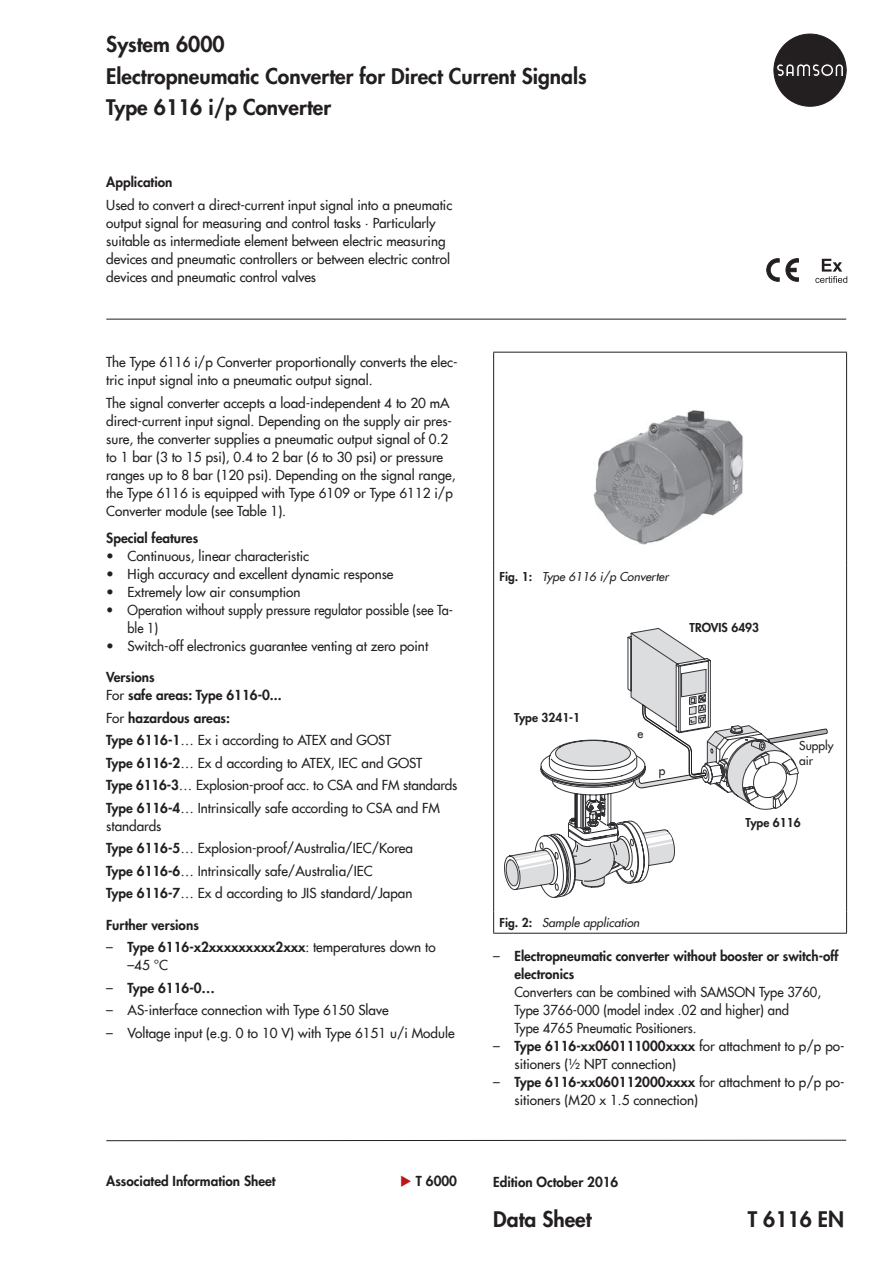
<style>
.page{position:relative;width:893px;height:1263px;background:#fff}
.page>*{position:absolute;margin:0;border:0;box-sizing:border-box;transform-origin:0 0}
.t1{font:800 21px/31.5px "Futura Com";color:#231f20}
.t2{font:500 13.5px/18px "Futura Com";color:#231f20}
.t3{font:800 13.5px/18px "Futura Com";color:#231f20}
.t4{font:500 13.5px/18px "Futura Com";color:#231f20;scale:.96 1}
.t5{font:500 13.5px/18px "Futura Com";color:#231f20;scale:.94 1}
.t6{font:italic 500 12px "Futura Com";color:#231f20}
.t7{font:800 12px "Futura Com";color:#231f20}
.t8{font:500 12px/15px "Futura Com";color:#231f20}
.s1{font-family:"Futura";font-weight:400}
.s2{font-weight:500}
.s3{font-weight:800}
.s4{font-weight:800;font-style:normal}
.s5{color:#be151b}
</style>
<div class="page">
<svg style="left:774px;top:34px;width:72px;height:72px"></svg>
<hr style="left:106px;top:319px;width:740px;height:1px;background:#231f20">
<svg style="left:106px;top:1139px;width:741px;height:2px"></svg>
<svg style="left:767px;top:259px;width:12px;height:22px"></svg>
<svg style="left:786px;top:259px;width:12px;height:22px"></svg>
<svg style="left:815px;top:259px;width:32px;height:24px"></svg>
<hr style="left:493px;top:352px;width:354px;height:1px;background:#231f20">
<hr style="left:493px;top:352px;width:1px;height:213px;background:#231f20">
<hr style="left:846px;top:352px;width:1px;height:213px;background:#231f20">
<svg style="left:493px;top:565px;width:1px;height:22px"></svg>
<svg style="left:846px;top:565px;width:1px;height:22px"></svg>
<hr style="left:493px;top:587px;width:1px;height:324px;background:#231f20">
<hr style="left:846px;top:587px;width:1px;height:324px;background:#231f20">
<svg style="left:493px;top:911px;width:1px;height:22px"></svg>
<svg style="left:846px;top:911px;width:1px;height:22px"></svg>
<hr style="left:493px;top:933px;width:354px;height:1px;background:#231f20">
<img style="left:593px;top:410px;width:150px;height:134px">
<svg style="left:504px;top:628px;width:324px;height:269px"></svg>
<h1 class="t1" style="left:106px;top:28px;width:482px">System 6000<br>Electropneumatic Converter for Direct Current Signals<br>Type 6116 i/p Converter</h1>
<p class="t3" style="left:106px;top:173px;width:68px">Application</p>
<p class="t2" style="left:106px;top:195px;width:348px">Used to convert a direct-current input signal into a pneumatic output signal for measuring and control tasks · Particularly suitable as intermediate element between electric measuring devices and pneumatic controllers or between electric control devices and pneumatic control valves</p>
<p class="t2" style="left:106px;top:352px;width:353px">The Type 6116 i/p Converter proportionally converts the elec&shy;tric input signal into a pneumatic output signal.</p>
<p class="t2" style="left:106px;top:393px;width:351px">The signal converter accepts a load-independent 4 to 20 mA direct-current input signal. Depending on the supply air pres&shy;sure, the converter supplies a pneumatic output signal of 0.2 to 1 bar (3 to 15 psi), 0.4 to 2 bar (6 to 30 psi) or pressure ranges up to 8 bar (120 psi). Depending on the signal range, the Type 6116 is equipped with Type 6109 or Type 6112 i/p Converter module (see Table 1).</p>
<p class="t3" style="left:106px;top:528px;width:93px">Special features</p>
<p class="t2" style="left:106px;top:546px;width:204px"><span class="s1">•</span> Continuous, linear characteristic</p>
<p class="t2" style="left:106px;top:564px;width:289px"><span class="s1">•</span> High accuracy and excellent dynamic response</p>
<p class="t2" style="left:106px;top:582px;width:196px"><span class="s1">•</span> Extremely low air consumption</p>
<p class="t5" style="left:128px;top:600px;width:348px;text-indent:-21px"><span class="s1">•</span> Operation without supply pressure regulator possible (see Ta&shy;ble 1)</p>
<p class="t2" style="left:106px;top:636px;width:323px"><span class="s1">•</span> Switch-off electronics guarantee venting at zero point</p>
<p class="t3" style="left:106px;top:668px;width:177px">Versions<br><span class="s2">For</span> safe areas: Type 6116-0...</p>
<p class="t2" style="left:106px;top:706px;width:352px;line-height:22.5px">For <span class="s3">hazardous areas:<br>Type 6116-1</span>… Ex i according to ATEX and GOST<br><span class="s3">Type 6116-2</span>… Ex d according to ATEX, IEC and GOST<br><span class="s3">Type 6116-3</span>… Explosion-proof acc. to CSA and FM standards <span class="s3">Type 6116-4</span>… Intrinsically safe according to CSA and FM</p>
<p class="t2" style="left:106px;top:814px;width:308px;line-height:22.5px">standards<br><span class="s3">Type 6116-5</span>… Explosion-proof/Australia/IEC/Korea <span class="s3">Type 6116-6</span>… Intrinsically safe/Australia/IEC<br><span class="s3">Type 6116-7</span>… Ex d according to JIS standard/Japan</p>
<p class="t3" style="left:106px;top:915px;width:94px">Further versions</p>
<p class="t3" style="left:128px;top:938px;width:310px;text-indent:-21px"><span class="s1">–</span> Type 6116-x2xxxxxxxxx2xxx<span class="s2">: temperatures down to –45 °C</span></p>
<p class="t3" style="left:106px;top:978px;width:110px"><span class="s1">–</span> Type 6116-0…</p>
<p class="t2" style="left:106px;top:1000px;width:284px"><span class="s1">–</span> AS-interface connection with Type 6150 Slave</p>
<p class="t2" style="left:106px;top:1023px;width:350px"><span class="s1">–</span> Voltage input (e.g. 0 to 10 V) with Type 6151 u/i Module</p>
<p class="t6" style="left:500px;top:568px;width:170px"><span class="s4">Fig. 1:</span> Type 6116 i/p Converter</p>
<p class="t7" style="left:690px;top:618px;width:71px">TROVIS 6493</p>
<p class="t7" style="left:514px;top:709px;width:67px">Type 3241-1</p>
<p class="t8" style="left:638px;top:725px;width:7px">e</p>
<p class="t8" style="left:659px;top:763px;width:8px">p</p>
<p class="t8" style="left:799px;top:737px;width:36px">Supply air</p>
<p class="t7" style="left:746px;top:813px;width:56px">Type 6116</p>
<p class="t6" style="left:500px;top:914px;width:141px"><span class="s4">Fig. 2:</span> Sample application</p>
<p class="t3" style="left:514px;top:947px;width:326px;text-indent:-21px"><span class="s1">–</span> Electropneumatic converter without booster or switch-off electronics</p>
<p class="t4" style="left:514px;top:982px;width:321px">Converters can be combined with SAMSON Type 3760,<br>Type 3766-000 (model index .02 and higher) and<br>Type 4765 Pneumatic Positioners.</p>
<p class="t2" style="left:514px;top:1036px;width:332px;text-indent:-21px"><span class="s1">–</span> <span class="s3">Type 6116-xx060111000xxxx</span> for attachment to p/p po&shy;sitioners (½ NPT connection)</p>
<p class="t2" style="left:514px;top:1072px;width:332px;text-indent:-21px"><span class="s1">–</span> <span class="s3">Type 6116-xx060112000xxxx</span> for attachment to p/p po&shy;sitioners (M20 x 1.5 connection)</p>
<p class="t3" style="left:106px;top:1172px;width:171px">Associated Information Sheet</p>
<p class="t3" style="left:400px;top:1172px;width:58px"><span class="s5">◆</span> T 6000</p>
<p class="t3" style="left:493px;top:1172px;width:127px">Edition October 2016</p>
<h1 class="t1" style="left:493px;top:1203px;width:100px">Data Sheet</h1>
<h1 class="t1" style="left:748px;top:1203px;width:98px">T 6116 EN</h1>
</div>
